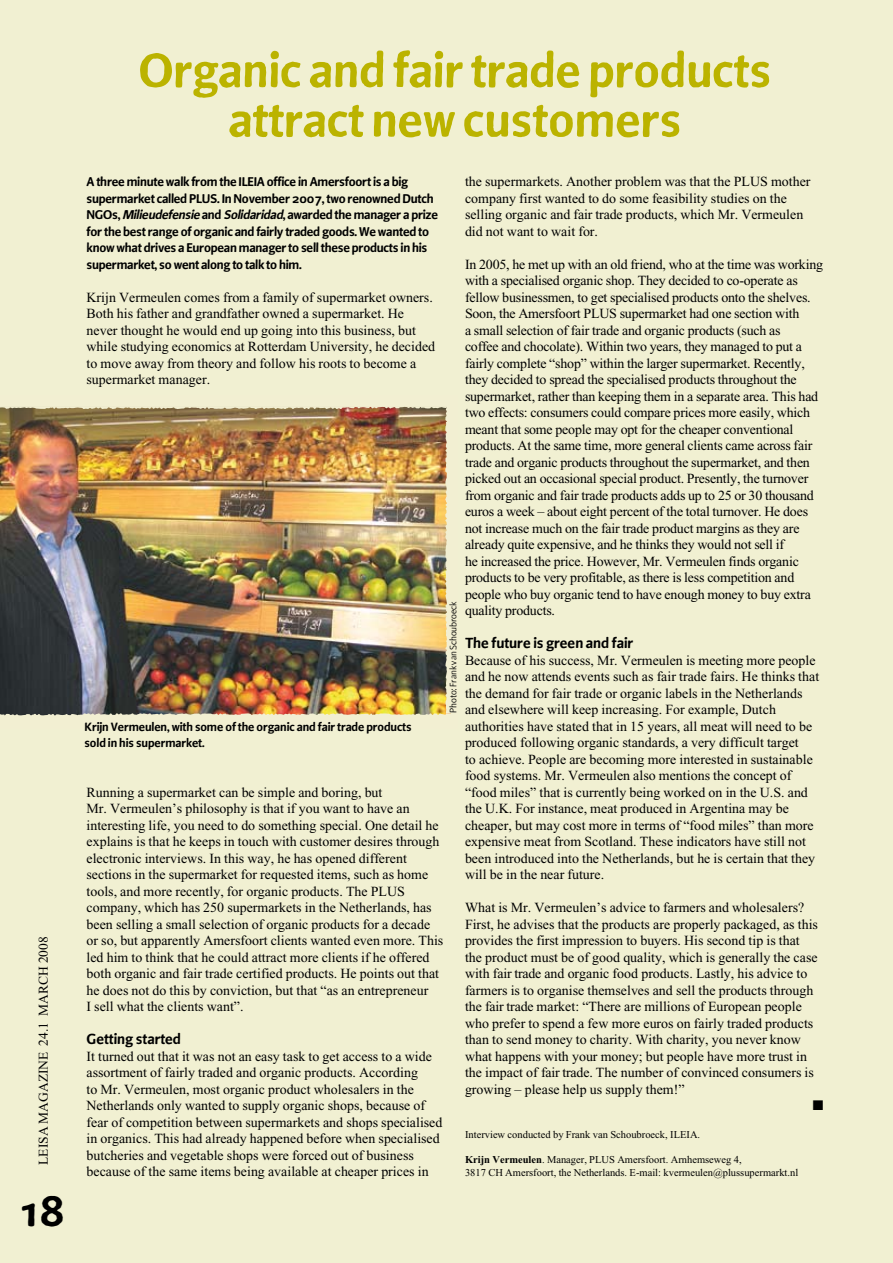
<style>
.page{position:relative;width:893px;height:1263px;background:#f1f0d2}
.page>*{position:absolute;margin:0;border:0;box-sizing:border-box;transform-origin:0 0}
.t1{font:54px/49.5px "Beo Sans Bold R11";color:#bbb300;text-align:center}
.t2{font:48px "Beo Sans Bold R11";color:#000}
.t3{font:16.5px "Beo Sans Bold R11";color:#000}
.t4{font:14.25px/16.5px "Beo Sans Bold R11";letter-spacing:-.015em;color:#000}
.t5{font:13.95px/16.5px "Times New Roman";color:#000}
.t6{font:13.95px "Zapf Dingbats ITC";color:#000}
.t7{font:13.5px/16.5px "Beo Sans Bold R11";letter-spacing:-.005em;color:#000}
.t8{font:13.5px "Times New Roman";color:#000}
.t9{font:10.5px/12.6px "Times New Roman";color:#000}
.t10{font:10.5px "Beo Sans R11";letter-spacing:-.005em;color:#000}
.s1{font-style:italic}
.s2{font-weight:700}
</style>
<div class="page">
<svg style="left:0;top:714px;width:446px;height:2px"></svg>
<img style="left:0;top:406px;width:451px;height:308px">
<p class="t8" style="left:36px;top:1165px;width:230px;rotate:-90deg">LEISA Magazine 24.1 march 2008</p>
<h2 class="t2" style="left:20px;top:1187px;width:47px">18</h2>
<h1 class="t1" style="left:139px;top:47px;width:634px">Organic and fair trade products attract new customers</h1>
<p class="t4" style="left:87px;top:174px;width:353px">A three minute walk from the ILEIA office in Amersfoort is a big supermarket called PLUS. In November 2007, two renowned Dutch NGOs, <span class="s1">Milieudefensie</span> and <span class="s1">Solidaridad</span>, awarded the manager a prize for the best range of organic and fairly traded goods. We wanted to know what drives a European manager to sell these products in his supermarket, so went along to talk to him.</p>
<p class="t5" style="left:87px;top:289px;width:350px">Krijn Vermeulen comes from a family of supermarket owners.<br>Both his father and grandfather owned a supermarket. He never thought he would end up going into this business, but while studying economics at Rotterdam University, he decided to move away from theory and follow his roots to become a supermarket manager.</p>
<p class="t7" style="left:85px;top:718px;width:329px">Krijn Vermeulen, with some of the organic and fair trade products sold in his supermarket.</p>
<p class="t10" style="left:448px;top:713px;width:113px;rotate:-90deg">Photo: Frank van Schoubroeck</p>
<p class="t5" style="left:87px;top:784px;width:358px">Running a supermarket can be simple and boring, but<br>Mr. Vermeulen’s philosophy is that if you want to have an interesting life, you need to do something special. One detail he explains is that he keeps in touch with customer desires through electronic interviews. In this way, he has opened different sections in the supermarket for requested items, such as home tools, and more recently, for organic products. The PLUS company, which has 250 supermarkets in the Netherlands, has been selling a small selection of organic products for a decade or so, but apparently Amersfoort clients wanted even more. This led him to think that he could attract more clients if he offered both organic and fair trade certified products. He points out that he does not do this by conviction, but that “as an entrepreneur<br>I sell what the clients want”.</p>
<p class="t3" style="left:87px;top:1031px;width:96px">Getting started</p>
<p class="t5" style="left:87px;top:1048px;width:357px">It turned out that it was not an easy task to get access to a wide assortment of fairly traded and organic products. According<br>to Mr. Vermeulen, most organic product wholesalers in the Netherlands only wanted to supply organic shops, because of fear of competition between supermarkets and shops specialised in organics. This had already happened before when specialised butcheries and vegetable shops were forced out of business because of the same items being available at cheaper prices in</p>
<p class="t5" style="left:465px;top:173px;width:347px">the supermarkets. Another problem was that the PLUS mother company first wanted to do some feasibility studies on the selling organic and fair trade products, which Mr. Vermeulen did not want to wait for.</p>
<p class="t5" style="left:465px;top:256px;width:360px">In 2005, he met up with an old friend, who at the time was working with a specialised organic shop. They decided to co-operate as fellow businessmen, to get specialised products onto the shelves.<br>Soon, the Amersfoort PLUS supermarket had one section with<br>a small selection of fair trade and organic products (such as<br>coffee and chocolate). Within two years, they managed to put a fairly complete “shop” within the larger supermarket. Recently, they decided to spread the specialised products throughout the supermarket, rather than keeping them in a separate area. This had two effects: consumers could compare prices more easily, which meant that some people may opt for the cheaper conventional products. At the same time, more general clients came across fair trade and organic products throughout the supermarket, and then picked out an occasional special product. Presently, the turnover from organic and fair trade products adds up to 25 or 30 thousand euros a week – about eight percent of the total turnover. He does not increase much on the fair trade product margins as they are already quite expensive, and he thinks they would not sell if<br>he increased the price. However, Mr. Vermeulen finds organic products to be very profitable, as there is less competition and people who buy organic tend to have enough money to buy extra quality products.</p>
<p class="t3" style="left:465px;top:635px;width:170px">The future is green and fair</p>
<p class="t5" style="left:465px;top:652px;width:356px">Because of his success, Mr. Vermeulen is meeting more people and he now attends events such as fair trade fairs. He thinks that the demand for fair trade or organic labels in the Netherlands and elsewhere will keep increasing. For example, Dutch authorities have stated that in 15 years, all meat will need to be produced following organic standards, a very difficult target<br>to achieve. People are becoming more interested in sustainable food systems. Mr. Vermeulen also mentions the concept of “food miles” that is currently being worked on in the U.S. and the U.K. For instance, meat produced in Argentina may be cheaper, but may cost more in terms of “food miles” than more expensive meat from Scotland. These indicators have still not been introduced into the Netherlands, but he is certain that they will be in the near future.</p>
<p class="t5" style="left:465px;top:899px;width:354px">What is Mr. Vermeulen’s advice to farmers and wholesalers?<br>First, he advises that the products are properly packaged, as this provides the first impression to buyers. His second tip is that the product must be of good quality, which is generally the case with fair trade and organic food products. Lastly, his advice to farmers is to organise themselves and sell the products through the fair trade market: “There are millions of European people who prefer to spend a few more euros on fairly traded products than to send money to charity. With charity, you never know what happens with your money; but people have more trust in the impact of fair trade. The number of convinced consumers is growing – please help us supply them!”</p>
<p class="t6" style="left:813px;top:1099px;width:12px">■</p>
<p class="t9" style="left:465px;top:1128px;width:237px">Interview conducted by Frank van Schoubroeck, ILEIA.</p>
<p class="t9" style="left:465px;top:1153px;width:335px"><span class="s2">Krijn Vermeulen</span>. Manager, PLUS Amersfoort. Arnhemseweg 4,<br>3817 CH Amersfoort, the Netherlands. E-mail: kvermeulen@plussupermarkt.nl</p>
</div>
